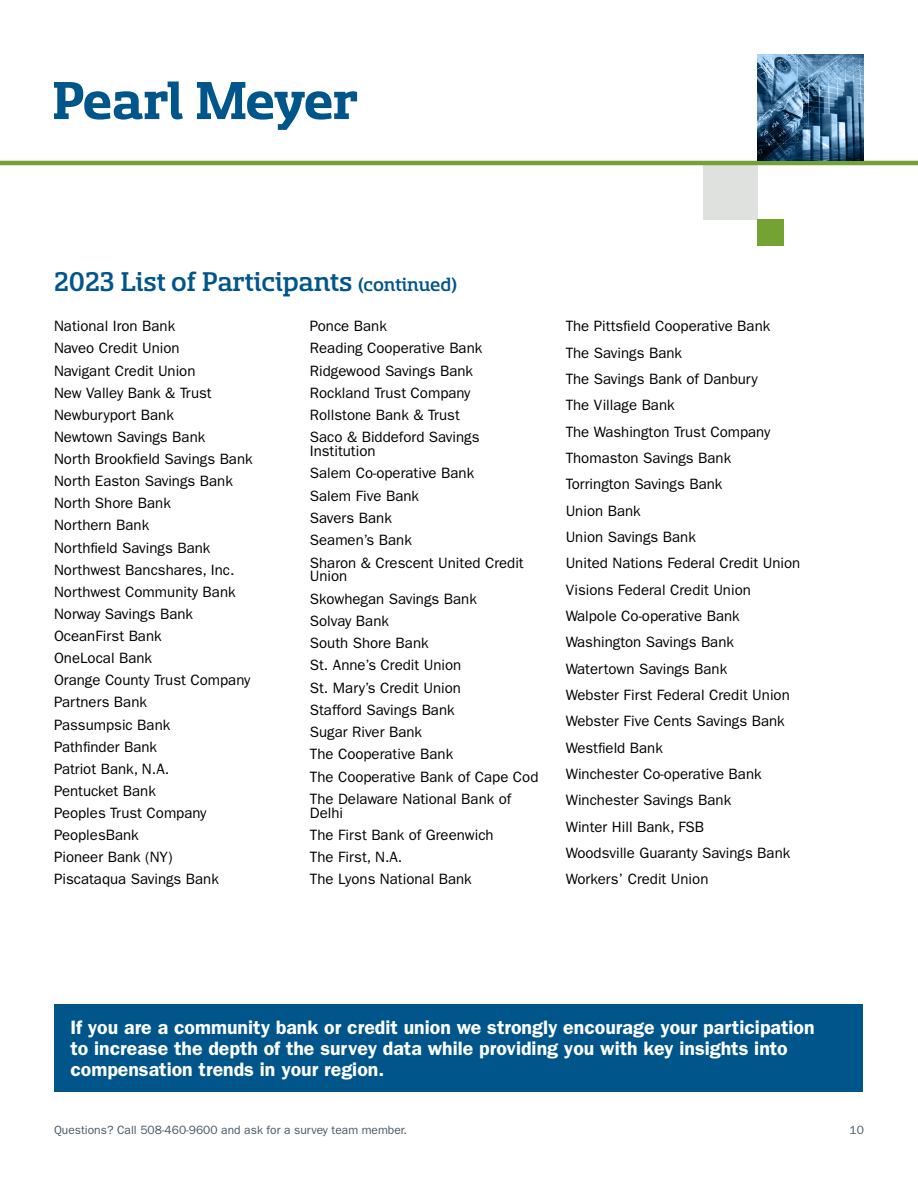
<style>
.page{position:relative;width:918px;height:1188px;background:#fff}
.page>*{position:absolute;margin:0;border:0;box-sizing:border-box;transform-origin:0 0}
.t1{font:500 30px "Sancoale Slab Norm";color:#00558b}
.t2{font:600 19.5px/21px "ITC Franklin Gothic Std";color:#fff}
.t3{font:15px/22.2px "ITC Franklin Gothic Std";color:#000}
.t4{font:12px "ITC Franklin Gothic Std";color:#485865}
.s1{font-size:21px}
</style>
<div class="page">
<div style="left:703px;top:165px;width:54px;height:54px;background:#dfe1df"></div>
<div style="left:757px;top:219px;width:27px;height:27px;background:#74a333"></div>
<svg style="left:54px;top:82px;width:129px;height:38px"></svg>
<svg style="left:197px;top:82px;width:160px;height:48px"></svg>
<hr style="left:0;top:161px;width:918px;height:4px;background:#74a333">
<img style="left:757px;top:54px;width:107px;height:107px">
<div style="left:54px;top:1004px;width:808px;height:88px;background:#00558b"></div>
<h1 class="t1" style="left:54px;top:267px;width:405px">2023 List of Participants <span class="s1">(continued)</span></h1>
<p class="t3" style="left:54px;top:315px;width:200px">National Iron Bank<br>Naveo Credit Union<br>Navigant Credit Union<br>New Valley Bank &amp; Trust<br>Newburyport Bank<br>Newtown Savings Bank<br>North Brookfield Savings Bank<br>North Easton Savings Bank<br>North Shore Bank<br>Northern Bank<br>Northfield Savings Bank<br>Northwest Bancshares, Inc.<br>Northwest Community Bank<br>Norway Savings Bank<br>OceanFirst Bank<br>OneLocal Bank<br>Orange County Trust Company<br>Partners Bank<br>Passumpsic Bank<br>Pathfinder Bank<br>Patriot Bank, N.A.<br>Pentucket Bank<br>Peoples Trust Company<br>PeoplesBank<br>Pioneer Bank (NY)<br>Piscataqua Savings Bank</p>
<p class="t3" style="left:310px;top:315px;width:174px">Ponce Bank<br>Reading Cooperative Bank<br>Ridgewood Savings Bank<br>Rockland Trust Company<br>Rollstone Bank &amp; Trust<br>Saco &amp; Biddeford Savings</p>
<p class="t3" style="left:310px;top:440px;width:215px">Institution<br>Salem Co-operative Bank<br>Salem Five Bank<br>Savers Bank<br>Seamen’s Bank<br>Sharon &amp; Crescent United Credit</p>
<p class="t3" style="left:310px;top:565px;width:230px">Union<br>Skowhegan Savings Bank<br>Solvay Bank<br>South Shore Bank<br>St. Anne’s Credit Union<br>St. Mary’s Credit Union<br>Stafford Savings Bank<br>Sugar River Bank<br>The Cooperative Bank<br>The Cooperative Bank of Cape Cod<br>The Delaware National Bank of</p>
<p class="t3" style="left:310px;top:802px;width:185px">Delhi<br>The First Bank of Greenwich<br>The First, N.A.<br>The Lyons National Bank</p>
<p class="t3" style="left:566px;top:313px;width:236px;line-height:26.4px">The Pittsfield Cooperative Bank<br>The Savings Bank<br>The Savings Bank of Danbury<br>The Village Bank<br>The Washington Trust Company<br>Thomaston Savings Bank<br>Torrington Savings Bank<br>Union Bank<br>Union Savings Bank<br>United Nations Federal Credit Union<br>Visions Federal Credit Union<br>Walpole Co-operative Bank<br>Washington Savings Bank<br>Watertown Savings Bank<br>Webster First Federal Credit Union<br>Webster Five Cents Savings Bank<br>Westfield Bank<br>Winchester Co-operative Bank<br>Winchester Savings Bank<br>Winter Hill Bank, FSB<br>Woodsville Guaranty Savings Bank<br>Workers’ Credit Union</p>
<h2 class="t2" style="left:70px;top:1016px;width:746px">If you are a community bank or credit union we strongly encourage your participation to increase the depth of the survey data while providing you with key insights into compensation trends in your region.</h2>
<p class="t4" style="left:54px;top:1123px;width:355px">Questions? Call 508-460-9600 and ask for a survey team member.</p>
<p class="t4" style="left:850px;top:1123px;width:16px">10</p>
</div>
